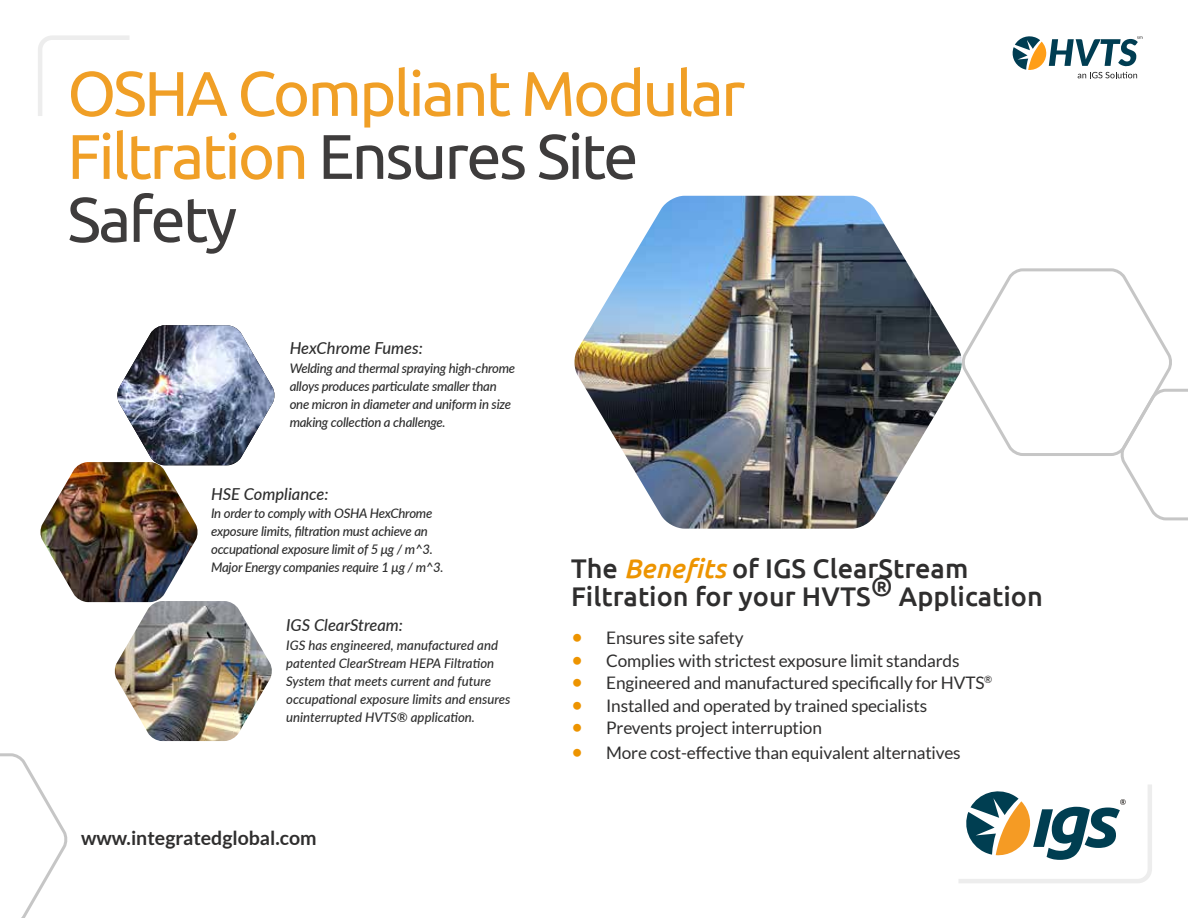
<style>
.page{position:relative;width:1188px;height:918px;background:#fff}
.page>*{position:absolute;margin:0;border:0;box-sizing:border-box;transform-origin:0 0}
.t1{font:63px/63px "Ubuntu";letter-spacing:-.04em;color:#f09f26}
.t2{font:500 27px/28.5px "Ubuntu";color:#2f2e2e}
.t3{font:700 19.5px "Lato";color:#2f2e2e}
.t4{font:17.25px "Lato";letter-spacing:-.01em;color:#2f2e2e}
.t5{font:italic 500 16.5px "Lato";color:#2e2e2e}
.t6{font:italic 500 13.2px/18.1px "Lato";letter-spacing:-.02em;color:#2e2e2e}
.t7{font:italic 500 13.2px/18.1px "Lato";color:#2e2e2e}
.s1{color:#3e3c3c}
.s2{font-style:italic;color:#ed9400}
.s3{font-size:21px;color:#ed9400}
</style>
<div class="page">
<svg style="left:959px;top:785px;width:193px;height:98px"></svg>
<svg style="left:0;top:753px;width:68px;height:165px"></svg>
<img style="left:574px;top:196px;width:385px;height:333px">
<img style="left:117px;top:325px;width:158px;height:140px">
<img style="left:40px;top:462px;width:158px;height:140px">
<img style="left:114px;top:601px;width:158px;height:140px">
<svg style="left:38px;top:35px;width:91px;height:81px"></svg>
<svg style="left:959px;top:268px;width:229px;height:253px"></svg>
<svg style="left:1012px;top:36px;width:131px;height:42px"></svg>
<h1 class="t1" style="left:67px;top:66px;width:680px">OSHA Compliant Modular<br>Filtration <span class="s1">Ensures Site<br>Safety</span></h1>
<p class="t5" style="left:290px;top:342px;width:135px">HexChrome Fumes:</p>
<p class="t6" style="left:290px;top:360px;width:227px">Welding and thermal spraying high-chrome alloys produces particulate smaller than one micron in diameter and uniform in size making collection a challenge.</p>
<p class="t5" style="left:211px;top:487px;width:119px">HSE Compliance:</p>
<p class="t6" style="left:211px;top:505px;width:234px">In order to comply with OSHA HexChrome exposure limits, filtration must achieve an occupational exposure limit of 5 μg / m^3.<br>Major Energy companies require 1 μg / m^3.</p>
<p class="t5" style="left:286px;top:619px;width:118px">IGS ClearStream:</p>
<p class="t7" style="left:286px;top:637px;width:226px">IGS has engineered, manufactured and patented ClearStream HEPA Filtration System that meets current and future occupational exposure limits and ensures uninterrupted HVTS® application.</p>
<h3 class="t3" style="left:81px;top:830px;width:237px">www.integratedglobal.com</h3>
<h2 class="t2" style="left:571px;top:556px;width:473px">The <span class="s2">Benefits</span> of IGS ClearStream<br>Filtration for your HVTS® Application</h2>
<h3 class="t4" style="left:571px;top:632px;width:174px"><span class="s3">•</span> Ensures site safety</h3>
<h3 class="t4" style="left:571px;top:654px;width:390px"><span class="s3">•</span> Complies with strictest exposure limit standards</h3>
<h3 class="t4" style="left:571px;top:673px;width:423px"><span class="s3">•</span> Engineered and manufactured specifically for HVTS<sup>®</sup></h3>
<h3 class="t4" style="left:571px;top:699px;width:358px"><span class="s3">•</span> Installed and operated by trained specialists</h3>
<h3 class="t4" style="left:571px;top:722px;width:252px"><span class="s3">•</span> Prevents project interruption</h3>
<h3 class="t4" style="left:571px;top:747px;width:391px"><span class="s3">•</span> More cost-effective than equivalent alternatives</h3>
</div>
